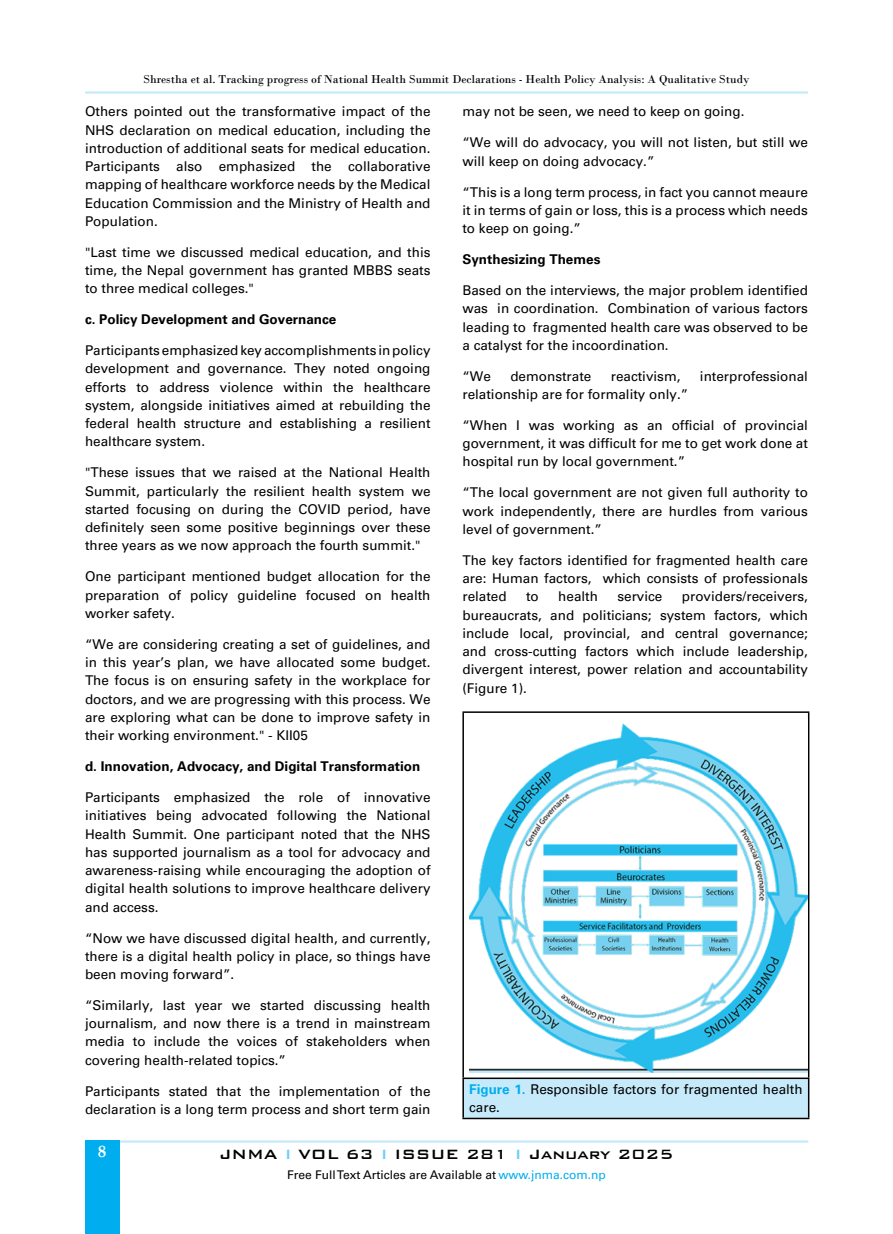
<style>
.page{position:relative;width:893px;height:1234px;background:#fff}
.page>*{position:absolute;margin:0;border:0;box-sizing:border-box;transform-origin:0 0}
.t1{font:500 18px "Bank Gothic BT";color:#000}
.t2{font:700 16.5px "Book Antiqua";color:#fff}
.Introduction{font:13.5px/18.3px "Univers";color:#000;text-align:justify}
.Introduction-2{font:700 13.5px "Univers";color:#000}
.Introduction-3{font:12px "Bodoni";color:#000}
.t3{font:12px "Univers";color:#000}
.s1{font-weight:700;color:#00aeef}
.s2{color:#6dcff6}
.s3{color:#00aeef}
</style>
<div class="page">
<hr style="left:85px;top:91px;width:723px;height:3px;background:#c7eafb">
<hr style="left:85px;top:1140px;width:723px;height:2px;background:#c7eafb">
<div style="left:85px;top:1140px;width:35px;height:93px;background:#00aeef"></div>
<div style="left:463px;top:1077px;width:346px;height:41px;background:#c7eafb"></div>
<hr style="left:462px;top:711px;width:347px;height:1px;background:#000">
<hr style="left:462px;top:712px;width:2px;height:365px;background:#000">
<hr style="left:808px;top:712px;width:1px;height:365px;background:#000">
<hr style="left:462px;top:1077px;width:347px;height:1px;background:#000">
<hr style="left:462px;top:1078px;width:2px;height:39px;background:#000">
<hr style="left:808px;top:1078px;width:1px;height:39px;background:#000">
<hr style="left:462px;top:1117px;width:347px;height:1px;background:#000">
<img style="left:469px;top:723px;width:339px;height:348px">
<p class="Introduction-3" style="left:144px;top:72px;width:607px">Shrestha et al. Tracking progress of National Health Summit Declarations - Health Policy Analysis: A Qualitative Study</p>
<p class="Introduction" style="left:85px;top:102px;width:347px">Others pointed out the transformative impact of the NHS declaration on medical education, including the introduction of additional seats for medical education.<br>Participants also emphasized the collaborative mapping of healthcare workforce needs by the Medical Education Commission and the Ministry of Health and Population.</p>
<p class="Introduction" style="left:85px;top:243px;width:347px">"Last time we discussed medical education, and this time, the Nepal government has granted MBBS seats to three medical colleges."</p>
<p class="Introduction-2" style="left:85px;top:311px;width:253px">c. Policy Development and Governance</p>
<p class="Introduction" style="left:85px;top:341px;width:347px">Participants emphasized key accomplishments in policy development and governance. They noted ongoing efforts to address violence within the healthcare system, alongside initiatives aimed at rebuilding the federal health structure and establishing a resilient healthcare system.</p>
<p class="Introduction" style="left:85px;top:463px;width:347px">"These issues that we raised at the National Health Summit, particularly the resilient health system we started focusing on during the COVID period, have definitely seen some positive beginnings over these three years as we now approach the fourth summit."</p>
<p class="Introduction" style="left:85px;top:567px;width:347px">One participant mentioned budget allocation for the preparation of policy guideline focused on health worker safety.</p>
<p class="Introduction" style="left:85px;top:634px;width:347px">“We are considering creating a set of guidelines, and in this year’s plan, we have allocated some budget.<br>The focus is on ensuring safety in the workplace for doctors, and we are progressing with this process. We are exploring what can be done to improve safety in their working environment." - KII05</p>
<p class="Introduction-2" style="left:85px;top:758px;width:337px">d. Innovation, Advocacy, and Digital Transformation</p>
<p class="Introduction" style="left:85px;top:788px;width:347px">Participants emphasized the role of innovative initiatives being advocated following the National Health Summit. One participant noted that the NHS has supported journalism as a tool for advocacy and awareness-raising while encouraging the adoption of digital health solutions to improve healthcare delivery and access.</p>
<p class="Introduction" style="left:85px;top:928px;width:347px">“Now we have discussed digital health, and currently, there is a digital health policy in place, so things have been moving forward”.</p>
<p class="Introduction" style="left:85px;top:995px;width:347px">“Similarly, last year we started discussing health journalism, and now there is a trend in mainstream media to include the voices of stakeholders when covering health-related topics.”</p>
<p class="Introduction" style="left:85px;top:1081px;width:347px">Participants stated that the implementation of the declaration is a long term process and short term gain</p>
<p class="Introduction" style="left:462px;top:102px;width:284px">may not be seen, we need to keep on going.</p>
<p class="Introduction" style="left:462px;top:133px;width:347px">“We will do advocacy, you will not listen, but still we will keep on doing advocacy.”</p>
<p class="Introduction" style="left:462px;top:183px;width:347px">“This is a long term process, in fact you cannot meaure it in terms of gain or loss, this is a process which needs to keep on going.”</p>
<p class="Introduction-2" style="left:462px;top:251px;width:140px">Synthesizing Themes</p>
<p class="Introduction" style="left:462px;top:281px;width:347px">Based on the interviews, the major problem identified was in coordination. Combination of various factors leading to fragmented health care was observed to be a catalyst for the incoordination.</p>
<p class="Introduction" style="left:462px;top:367px;width:30px">“We</p>
<p class="Introduction" style="left:510px;top:367px;width:82px">demonstrate</p>
<p class="Introduction" style="left:611px;top:367px;width:71px">reactivism,</p>
<p class="Introduction" style="left:700px;top:367px;width:110px">interprofessional</p>
<p class="Introduction" style="left:462px;top:385px;width:227px">relationship are for formality only.”</p>
<p class="Introduction" style="left:462px;top:416px;width:347px">“When I was working as an official of provincial government, it was difficult for me to get work done at hospital run by local government.”</p>
<p class="Introduction" style="left:462px;top:483px;width:347px">“The local government are not given full authority to work independently, there are hurdles from various level of government.”</p>
<p class="Introduction" style="left:462px;top:551px;width:347px">The key factors identified for fragmented health care are: Human factors, which consists of professionals related</p>
<p class="Introduction" style="left:462px;top:587px;width:347px;text-indent:219px">providers/receivers, bureaucrats, and politicians; system factors, which include local, provincial, and central governance; and cross-cutting factors which include leadership, divergent interest, power relation and accountability (Figure 1).</p>
<p class="Introduction" style="left:526px;top:587px;width:14px">to</p>
<p class="Introduction" style="left:558px;top:587px;width:41px">health</p>
<p class="Introduction" style="left:617px;top:587px;width:47px">service</p>
<p class="Introduction" style="left:469px;top:1079px;width:335px"><span class="s1">Figure 1.</span> Responsible factors for fragmented health care.</p>
<p class="t2" style="left:98px;top:1139px;width:10px">8</p>
<h1 class="t1" style="left:220px;top:1143px;width:455px">JNMA <span class="s2">I</span> VOL 63 <span class="s2">I</span> ISSUE 281 <span class="s2">I</span> January 2025</h1>
<p class="t3" style="left:287px;top:1167px;width:320px">Free Full Text Articles are Available at <span class="s3">www.jnma.com.np</span></p>
</div>
